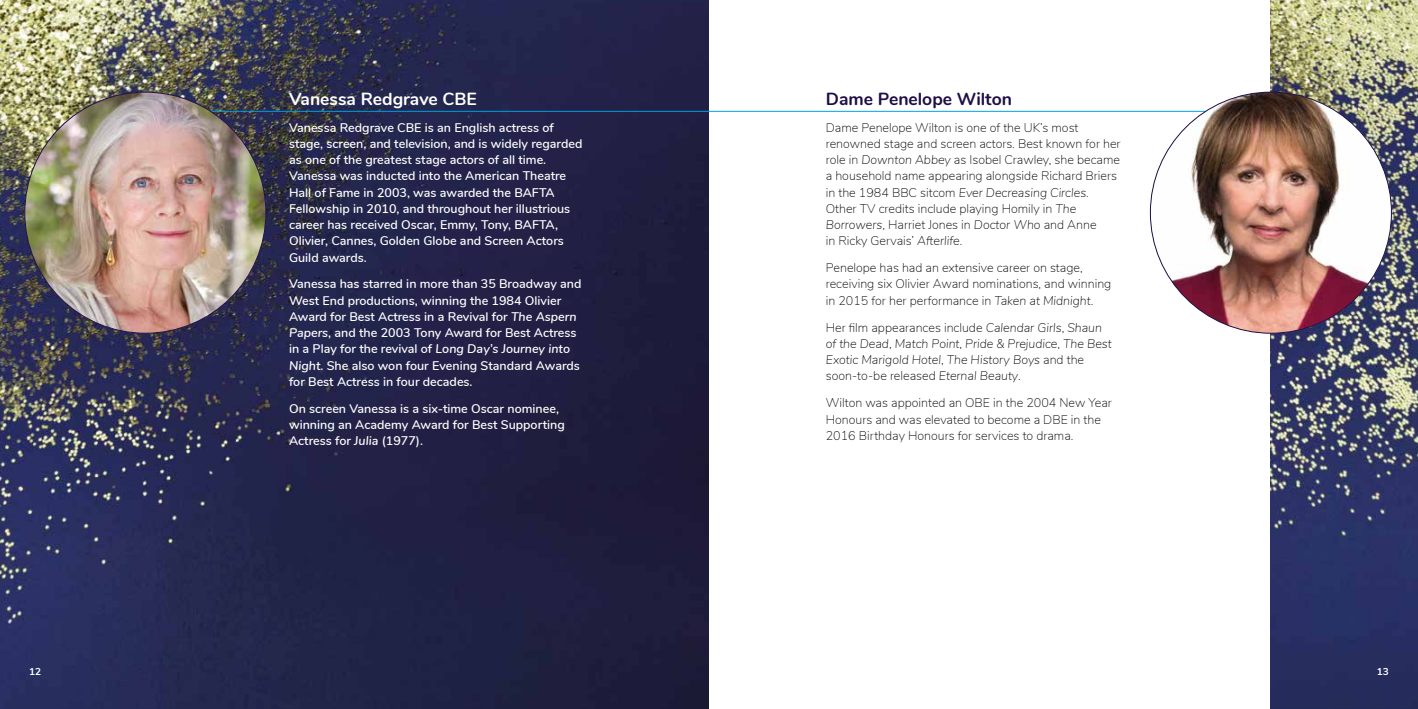
<style>
.page{position:relative;width:1418px;height:709px;background:#fff}
.page>*{position:absolute;margin:0;border:0;box-sizing:border-box;transform-origin:0 0}
.t1{font:700 17.5px "Nunito";color:#fff}
.t2{font:700 17.5px "Nunito";color:#1d0e46}
.t3{font:600 12.5px/16.2px "Nunito";color:#fff}
.t4{font:200 12.5px/16.2px "Nunito";color:#000}
.t5{font:italic 200 12.5px/16.2px "Nunito";color:#000}
.t6{font:700 10px "Nunito";color:#fff}
.s1{font-style:italic}
.s2{font-style:normal}
</style>
<div class="page">
<img style="left:0;top:0;width:709px;height:709px">
<img style="left:1270px;top:0;width:147px;height:709px">
<hr style="left:108px;top:111px;width:1184px;height:1px;background:#009fe3">
<img style="left:25px;top:92px;width:241px;height:241px;border-radius:120px">
<img style="left:1150px;top:92px;width:241px;height:241px;border-radius:120px">
<h1 class="t1" style="left:289px;top:86px;width:189px">Vanessa Redgrave CBE</h1>
<h1 class="t2" style="left:825px;top:86px;width:188px">Dame Penelope Wilton</h1>
<p class="t4" style="left:825px;top:118px;width:296px">Dame Penelope Wilton is one of the UK’s most renowned stage and screen actors. Best known for her role in <span class="s1">Downton Abbey</span> as Isobel Crawley, she became a household name appearing alongside Richard Briers in the 1984 BBC sitcom <span class="s1">Ever Decreasing Circles</span>.<br>Other TV credits include playing Homily in <span class="s1">The Borrowers</span>, Harriet Jones in <span class="s1">Doctor Who</span> and Anne<br>in Ricky Gervais’ <span class="s1">Afterlife</span>.</p>
<p class="t4" style="left:825px;top:259px;width:287px">Penelope has had an extensive career on stage, receiving six Olivier Award nominations, and winning in 2015 for her performance in <span class="s1">Taken at Midnight</span>.</p>
<p class="t5" style="left:825px;top:318px;width:287px"><span class="s2">Her film appearances include</span> Calendar Girls<span class="s2">,</span> Shaun of the Dead<span class="s2">,</span> Match Point<span class="s2">,</span> Pride &amp; Prejudice<span class="s2">,</span> The Best Exotic Marigold Hotel<span class="s2">,</span> The History Boys <span class="s2">and the soon-to-be released</span> Eternal Beauty<span class="s2">.</span></p>
<p class="t4" style="left:825px;top:394px;width:288px">Wilton was appointed an OBE in the 2004 New Year<br>Honours and was elevated to become a DBE in the<br>2016 Birthday Honours for services to drama.</p>
<p class="t3" style="left:289px;top:118px;width:295px">Vanessa Redgrave CBE is an English actress of stage, screen, and television, and is widely regarded as one of the greatest stage actors of all time.<br>Vanessa was inducted into the American Theatre Hall of Fame in 2003, was awarded the BAFTA Fellowship in 2010, and throughout her illustrious career has received Oscar, Emmy, Tony, BAFTA, Olivier, Cannes, Golden Globe and Screen Actors Guild awards.</p>
<p class="t3" style="left:289px;top:275px;width:294px">Vanessa has starred in more than 35 Broadway and West End productions, winning the 1984 Olivier Award for Best Actress in a Revival for <span class="s1">The Aspern Papers</span>, and the 2003 Tony Award for Best Actress in a Play for the revival of <span class="s1">Long Day’s Journey into Night</span>. She also won four Evening Standard Awards for Best Actress in four decades.</p>
<p class="t3" style="left:289px;top:400px;width:277px">On screen Vanessa is a six-time Oscar nominee, winning an Academy Award for Best Supporting<br>Actress for <span class="s1">Julia</span> (1977).</p>
<p class="t6" style="left:29px;top:664px;width:14px">12</p>
<p class="t6" style="left:1376px;top:664px;width:14px">13</p>
</div>
